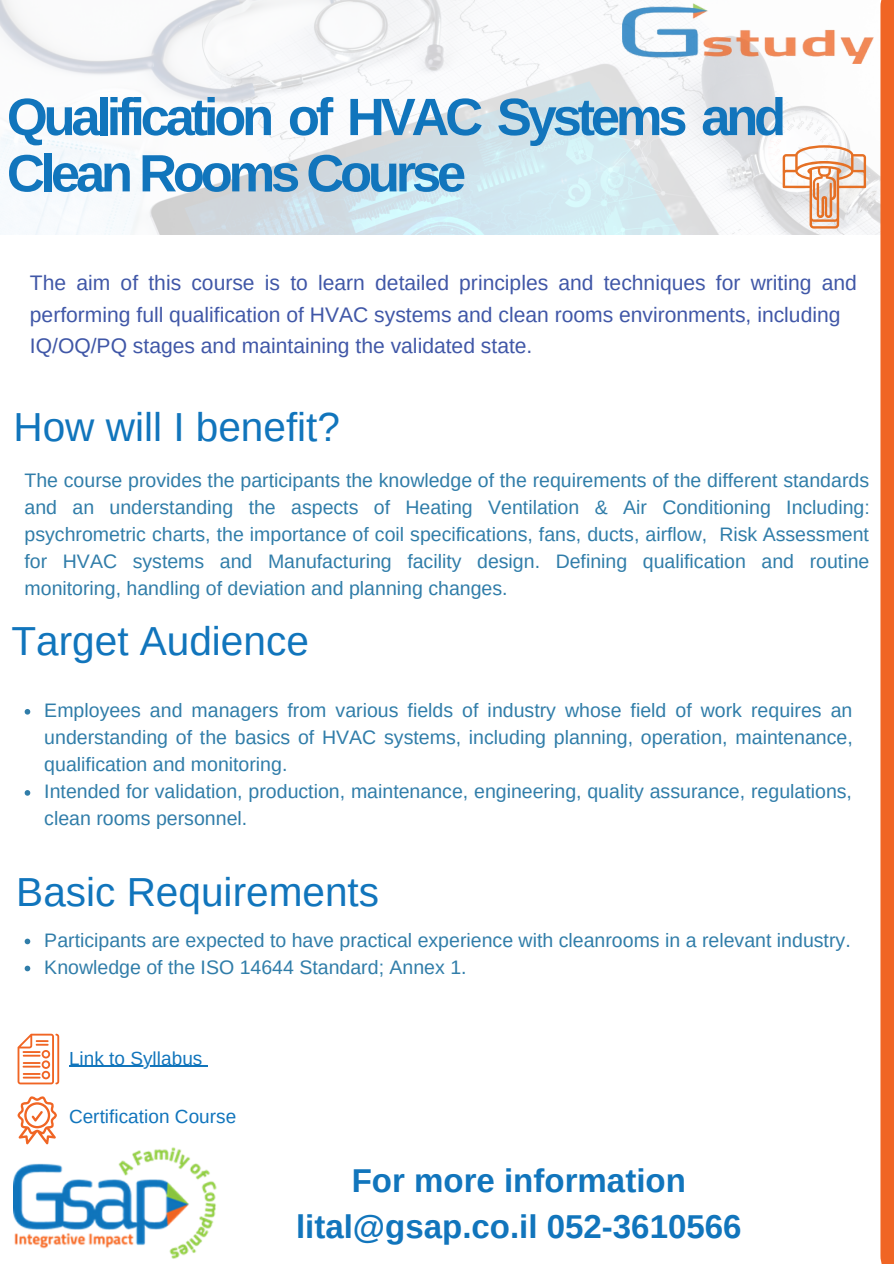
<style>
.page{position:relative;width:894px;height:1264px;background:#fff}
.page>*{position:absolute;margin:0;border:0;box-sizing:border-box;transform-origin:0 0}
.t1{font:700 52.5px/56.2px "Arimo";letter-spacing:-.08em;color:#1175bc}
.t2{font:40.5px "Arimo";color:#1175bc}
.t3{font:700 33px/45.8px "Arimo";color:#1175bc;text-align:center}
.t4{font:21px/31.5px "Arimo";color:#4057a7}
.t5{font:19.5px/27px "Arimo";color:#307da9}
.t6{font:18.9px "Arimo";color:#1175bc}
</style>
<div class="page">
<img style="left:0;top:0;width:880px;height:234px">
<img style="left:622px;top:4px;width:251px;height:60px">
<img style="left:14px;top:1144px;width:203px;height:115px">
<div style="left:880px;top:0;width:13px;height:1263px;background:#f06524"></div>
<svg style="left:18px;top:1096px;width:39px;height:48px"></svg>
<svg style="left:18px;top:1033px;width:41px;height:51px"></svg>
<svg style="left:25px;top:709px;width:5px;height:5px"></svg>
<svg style="left:25px;top:790px;width:5px;height:5px"></svg>
<hr style="left:69px;top:1065px;width:133px;height:1px;background:#1175bc">
<svg style="left:25px;top:938px;width:5px;height:6px"></svg>
<svg style="left:25px;top:965px;width:5px;height:6px"></svg>
<svg style="left:782px;top:145px;width:83px;height:83px"></svg>
<h1 class="t1" style="left:7px;top:89px;width:780px">Qualification of HVAC Systems and<br>Clean Rooms Course</h1>
<p class="t4" style="left:30px;top:267px;width:828px">The aim of this course is to learn detailed principles and techniques for writing and performing full qualification of HVAC systems and clean rooms environments, including<br>IQ/OQ/PQ stages and maintaining the validated state.</p>
<h2 class="t2" style="left:13px;top:404px;width:328px">How will I benefit?</h2>
<p class="t5" style="left:25px;top:467px;width:846px;text-align:justify">The course provides the participants the knowledge of the requirements of the different standards and an understanding the aspects of Heating Ventilation &amp; Air Conditioning Including: psychrometric charts, the importance of coil specifications, fans, ducts, airflow, Risk Assessment for HVAC systems and Manufacturing facility design. Defining qualification and routine monitoring, handling of deviation and planning changes.</p>
<h2 class="t2" style="left:11px;top:618px;width:299px">Target Audience</h2>
<p class="t5" style="left:44px;top:696px;width:809px">Employees and managers from various fields of industry whose field of work requires an understanding of the basics of HVAC systems, including planning, operation, maintenance, qualification and monitoring.<br>Intended for validation, production, maintenance, engineering, quality assurance, regulations, clean rooms personnel.</p>
<h2 class="t2" style="left:16px;top:869px;width:364px">Basic Requirements</h2>
<p class="t5" style="left:44px;top:926px;width:807px">Participants are expected to have practical experience with cleanrooms in a relevant industry.<br>Knowledge of the ISO 14644 Standard; Annex 1.</p>
<p class="t6" style="left:69px;top:1047px;width:135px">Link to Syllabus</p>
<p class="t6" style="left:69px;top:1105px;width:169px">Certification Course</p>
<h3 class="t3" style="left:296px;top:1157px;width:447px">For more information lital@gsap.co.il 052-3610566</h3>
</div>
